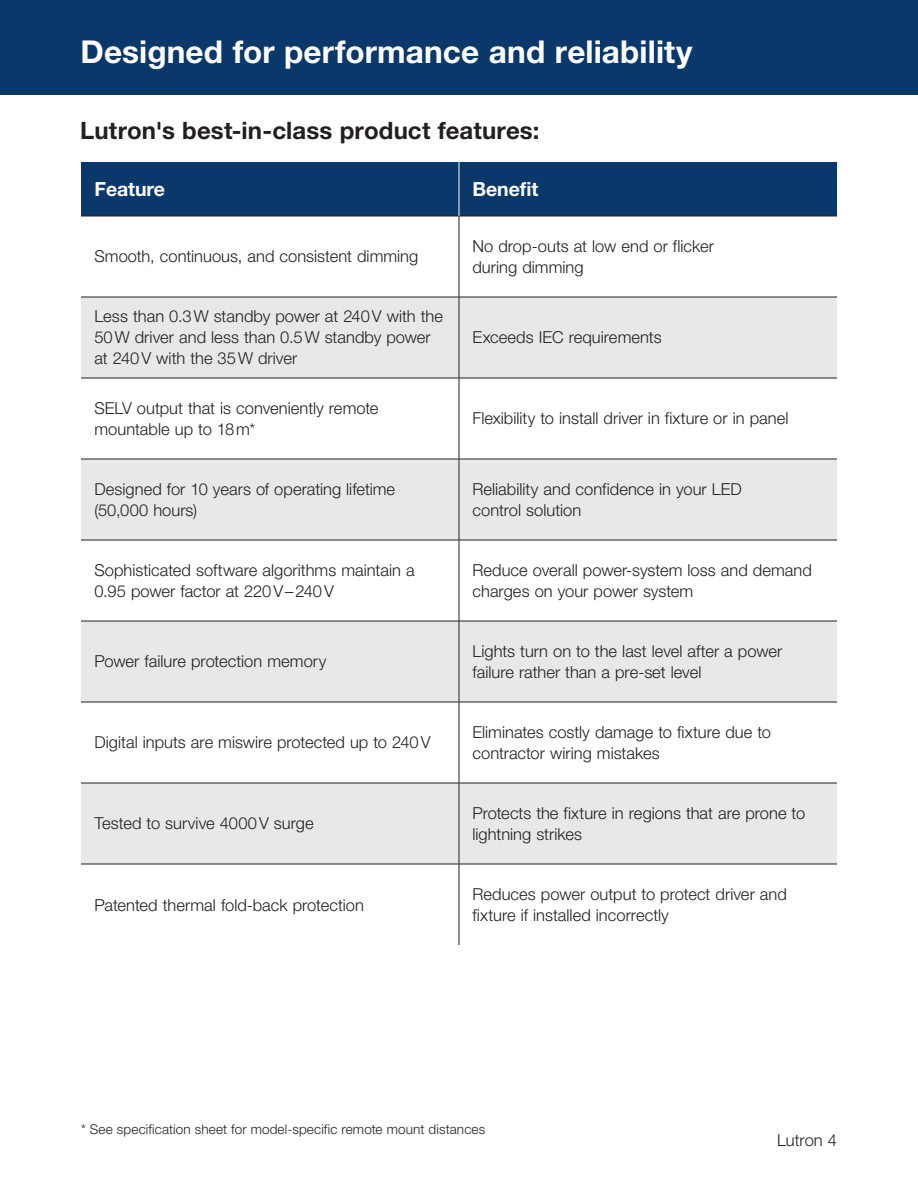
<style>
.page{position:relative;width:918px;height:1188px;background:#fff}
.page>*{position:absolute;margin:0;border:0;box-sizing:border-box;transform-origin:0 0}
.t1{font:700 31.5px "Helvetica Neue LT Std";letter-spacing:.005em;color:#fff}
.t2{font:700 24px "Helvetica Neue LT Std";letter-spacing:.005em;color:#231f20}
.t3{font:700 19.5px "Helvetica Neue LT Std";letter-spacing:-.005em;color:#fff}
.t4{font:300 16.5px/21px "Helvetica Neue LT Std";color:#231f20}
.t5{font:300 13.5px "Helvetica Neue LT Std";letter-spacing:.01em;color:#231f20}
</style>
<div class="page">
<div style="left:0;top:0;width:918px;height:94px;background:#0a386b"></div>
<div style="left:81px;top:162px;width:756px;height:54px;background:#0a386b"></div>
<svg style="left:81px;top:298px;width:756px;height:566px;fill:#e7e8e8"></svg>
<hr style="left:459px;top:216px;width:1px;height:81px;background:#231f20">
<hr style="left:459px;top:297px;width:1px;height:81px;background:#231f20">
<hr style="left:459px;top:378px;width:1px;height:81px;background:#231f20">
<hr style="left:459px;top:459px;width:1px;height:81px;background:#231f20">
<hr style="left:459px;top:540px;width:1px;height:81px;background:#231f20">
<hr style="left:459px;top:621px;width:1px;height:81px;background:#231f20">
<hr style="left:459px;top:702px;width:1px;height:81px;background:#231f20">
<hr style="left:459px;top:783px;width:1px;height:81px;background:#231f20">
<hr style="left:459px;top:864px;width:1px;height:81px;background:#231f20">
<hr style="left:81px;top:216px;width:378px;height:1px;background:#231f20">
<hr style="left:459px;top:216px;width:378px;height:1px;background:#231f20">
<hr style="left:81px;top:297px;width:378px;height:1px;background:#231f20">
<hr style="left:459px;top:297px;width:378px;height:1px;background:#231f20">
<hr style="left:81px;top:378px;width:378px;height:1px;background:#231f20">
<hr style="left:459px;top:378px;width:378px;height:1px;background:#231f20">
<hr style="left:81px;top:459px;width:378px;height:1px;background:#231f20">
<hr style="left:459px;top:459px;width:378px;height:1px;background:#231f20">
<hr style="left:81px;top:540px;width:378px;height:1px;background:#231f20">
<hr style="left:459px;top:540px;width:378px;height:1px;background:#231f20">
<hr style="left:81px;top:621px;width:378px;height:1px;background:#231f20">
<hr style="left:459px;top:621px;width:378px;height:1px;background:#231f20">
<hr style="left:81px;top:702px;width:378px;height:1px;background:#231f20">
<hr style="left:459px;top:702px;width:378px;height:1px;background:#231f20">
<hr style="left:81px;top:783px;width:378px;height:1px;background:#231f20">
<hr style="left:459px;top:783px;width:378px;height:1px;background:#231f20">
<hr style="left:81px;top:864px;width:378px;height:1px;background:#231f20">
<hr style="left:459px;top:864px;width:378px;height:1px;background:#231f20">
<hr style="left:459px;top:162px;width:1px;height:54px;background:#fff">
<h1 class="t1" style="left:81px;top:32px;width:614px">Designed for performance and reliability</h1>
<h2 class="t2" style="left:80px;top:115px;width:461px">Lutron's best-in-class product features:</h2>
<p class="t3" style="left:94px;top:177px;width:72px">Feature</p>
<p class="t3" style="left:473px;top:177px;width:67px">Benefit</p>
<p class="t4" style="left:94px;top:246px;width:325px">Smooth, continuous, and consistent dimming</p>
<p class="t4" style="left:472px;top:235px;width:243px">No drop-outs at low end or flicker during dimming</p>
<p class="t4" style="left:94px;top:306px;width:350px">Less than 0.3W standby power at 240V with the<br>50W driver and less than 0.5W standby power at 240V with the 35W driver</p>
<p class="t4" style="left:472px;top:327px;width:191px">Exceeds IEC requirements</p>
<p class="t4" style="left:94px;top:397px;width:286px">SELV output that is conveniently remote mountable up to 18m*</p>
<p class="t4" style="left:472px;top:408px;width:317px">Flexibility to install driver in fixture or in panel</p>
<p class="t4" style="left:94px;top:478px;width:302px">Designed for 10 years of operating lifetime (50,000 hours)</p>
<p class="t4" style="left:472px;top:478px;width:271px">Reliability and confidence in your LED control solution</p>
<p class="t4" style="left:94px;top:559px;width:322px">Sophisticated software algorithms maintain a<br>0.95 power factor at 220V–240V</p>
<p class="t4" style="left:472px;top:559px;width:341px">Reduce overall power-system loss and demand charges on your power system</p>
<p class="t4" style="left:94px;top:651px;width:233px">Power failure protection memory</p>
<p class="t4" style="left:472px;top:640px;width:311px">Lights turn on to the last level after a power failure rather than a pre-set level</p>
<p class="t4" style="left:94px;top:732px;width:338px">Digital inputs are miswire protected up to 240V</p>
<p class="t4" style="left:472px;top:721px;width:300px">Eliminates costly damage to fixture due to contractor wiring mistakes</p>
<p class="t4" style="left:94px;top:813px;width:221px">Tested to survive 4000V surge</p>
<p class="t4" style="left:472px;top:802px;width:334px">Protects the fixture in regions that are prone to lightning strikes</p>
<p class="t4" style="left:94px;top:894px;width:271px">Patented thermal fold-back protection</p>
<p class="t4" style="left:472px;top:883px;width:316px">Reduces power output to protect driver and fixture if installed incorrectly</p>
<p class="t5" style="left:81px;top:1121px;width:406px">* See specification sheet for model-specific remote mount distances</p>
<p class="t4" style="left:777px;top:1129px;width:61px">Lutron 4</p>
</div>
